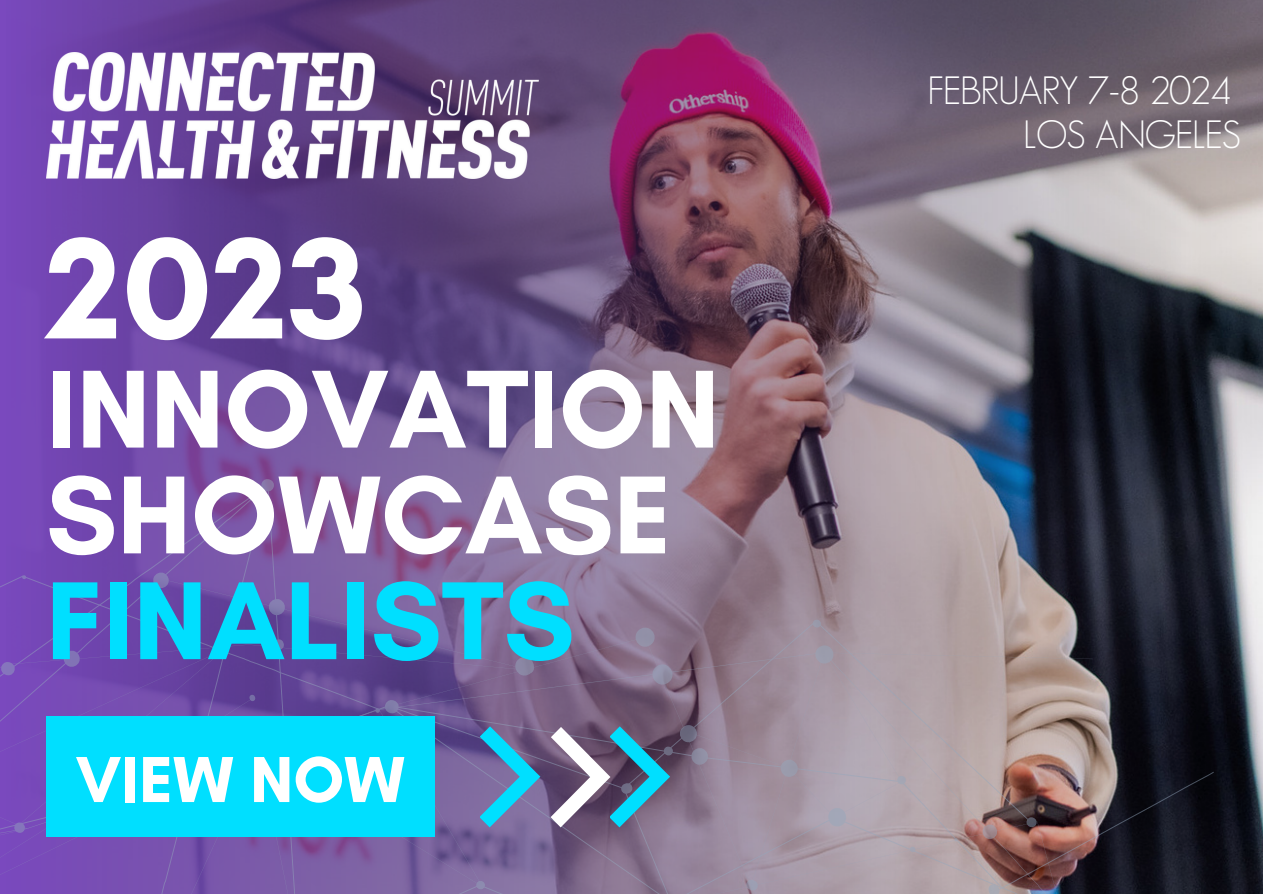
<style>
.page{position:relative;width:1263px;height:894px;background:#fff}
.page>*{position:absolute;margin:0;border:0;box-sizing:border-box;transform-origin:0 0}
.t1{font:700 146.55px "Glacial Indifference";color:#fff}
.t2{font:700 112.8px/105.8px "Glacial Indifference";color:#fff}
.t3{font:700 66.15px "Glacial Indifference";color:#fff}
.t4{font:38.55px "Sans Serif FLF";letter-spacing:-.03em;color:#fff}
.s1{color:#00dfff}
</style>
<div class="page">
<img style="left:0;top:0;width:1263px;height:483px">
<svg style="left:0;top:483px;width:1263px;height:410px;background:#726282"></svg>
<svg style="left:1176px;top:705px;width:38px;height:183px;background:#0d0e16"></svg>
<svg style="left:0;top:575px;width:379px;height:3px"></svg>
<svg style="left:0;top:578px;width:531px;height:59px;background:#7655a3"></svg>
<svg style="left:1062px;top:652px;width:114px;height:241px;background:#453e42"></svg>
<svg style="left:0;top:637px;width:551px;height:256px;background:#715b95"></svg>
<svg style="left:259px;top:478px;width:18px;height:17px"></svg>
<svg style="left:474px;top:878px;width:13px;height:13px"></svg>
<svg style="left:374px;top:695px;width:27px;height:21px"></svg>
<svg style="left:21px;top:574px;width:6px;height:6px"></svg>
<svg style="left:514px;top:655px;width:22px;height:21px"></svg>
<svg style="left:268px;top:597px;width:18px;height:19px"></svg>
<svg style="left:152px;top:571px;width:18px;height:18px"></svg>
<svg style="left:0;top:639px;width:302px;height:254px;background:#714cac"></svg>
<div style="left:46px;top:716px;width:388px;height:120px;background:#00dfff"></div>
<svg style="left:480px;top:726px;width:60px;height:101px;background:#548bb5"></svg>
<svg style="left:551px;top:617px;width:511px;height:276px;background:#988895"></svg>
<img style="left:46px;top:52px;width:493px;height:126px">
<p class="t1" style="left:46px;top:199px;width:322px">2023</p>
<p class="t2" style="left:46px;top:355px;width:675px">INNOVATION<br>SHOWCASE<br><span class="s1">FINALISTS</span></p>
<p class="t3" style="left:76px;top:739px;width:330px">VIEW NOW</p>
<p class="t4" style="left:927px;top:75px;width:305px">FEBRUARY 7-8 2024</p>
<p class="t4" style="left:1023px;top:119px;width:220px">LOS ANGELES</p>
</div>
